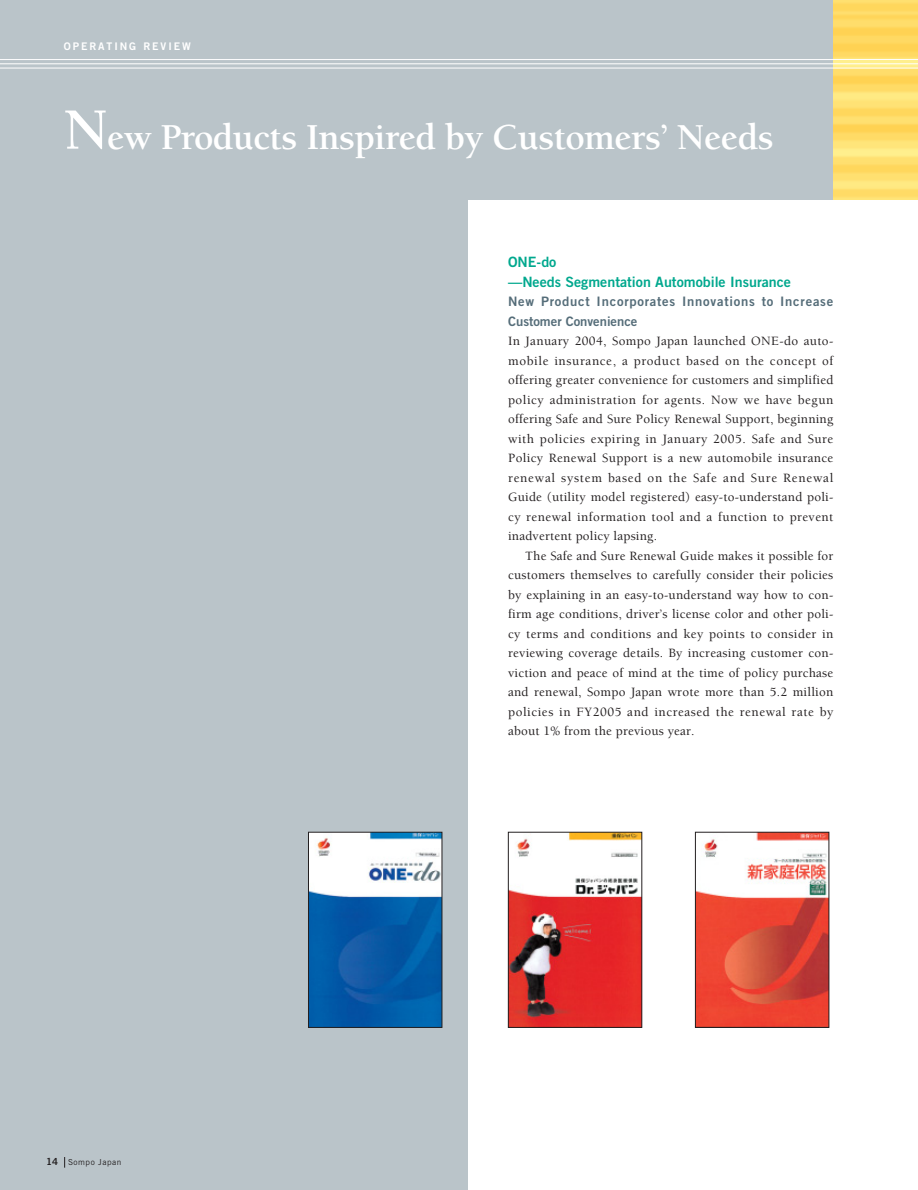
<style>
.page{position:relative;width:918px;height:1190px;background:#fff}
.page>*{position:absolute;margin:0;border:0;box-sizing:border-box;transform-origin:0 0}
.t1{font:700 37.5px "Berkeley";letter-spacing:-.015em;color:#fff}
.t2{font:14.25px/19.5px "Trade Gothic Bold Two";color:#00a88e}
.t3{font:500 13.05px/19.5px "Berkeley";letter-spacing:.025em;color:#231f20;text-align:justify}
.t4{font:13.05px/19.5px "Trade Gothic Bold Two";letter-spacing:.06em;color:#556d79}
.t5{font:10.5px "Trade Gothic Bold Two";letter-spacing:.185em;color:#fff}
.t6{font:8.25px "Trade Gothic";letter-spacing:.06em;color:#231f20}
.s1{font-size:60px}
.s2{font-family:"Trade Gothic Bold Two";font-size:9.75px}
</style>
<div class="page">
<div style="left:0;top:0;width:468px;height:1189px;background:#bac4c9"></div>
<div style="left:394px;top:0;width:465px;height:200px;background:#bac4c9"></div>
<img style="left:310px;top:834px;width:130px;height:191px">
<div style="left:308px;top:832px;width:134px;height:195px;border:1px solid #231f20"></div>
<img style="left:510px;top:834px;width:130px;height:191px">
<div style="left:508px;top:832px;width:134px;height:195px;border:1px solid #231f20"></div>
<img style="left:697px;top:834px;width:130px;height:191px">
<div style="left:695px;top:832px;width:134px;height:195px;border:1px solid #231f20"></div>
<img style="left:833px;top:0;width:85px;height:200px">
<hr style="left:0;top:59px;width:918px;height:1px;background:#fff">
<hr style="left:0;top:64px;width:918px;height:1px;background:#fff">
<hr style="left:0;top:68px;width:918px;height:1px;background:#fff">
<p class="t5" style="left:64px;top:43px;width:129px">OPERATING REVIEW</p>
<h1 class="t1" style="left:64px;top:122px;width:712px"><span class="s1">N</span>ew Products Inspired by Customers’ Needs</h1>
<p class="t6" style="left:46px;top:1159px;width:77px"><span class="s2">14</span> Sompo Japan</p>
<p class="t2" style="left:508px;top:253px;width:284px">ONE-do<br>—Needs Segmentation Automobile Insurance</p>
<p class="t4" style="left:508px;top:293px;width:327px">New Product Incorporates Innovations to Increase<br>Customer Convenience</p>
<p class="t3" style="left:508px;top:332px;width:327px">In January 2004, Sompo Japan launched ONE-do auto&shy;mobile insurance, a product based on the concept of offering greater convenience for customers and simplified policy administration for agents. Now we have begun offering Safe and Sure Policy Renewal Support, beginning with policies expiring in January 2005. Safe and Sure Policy Renewal Support is a new automobile insurance renewal system based on the Safe and Sure Renewal Guide (utility model registered) easy-to-understand poli&shy;cy renewal information tool and a function to prevent inadvertent policy lapsing.</p>
<p class="t3" style="left:508px;top:547px;width:327px;text-indent:17px">The Safe and Sure Renewal Guide makes it possible for customers themselves to carefully consider their policies by explaining in an easy-to-understand way how to con&shy;firm age conditions, driver’s license color and other poli&shy;cy terms and conditions and key points to consider in reviewing coverage details. By increasing customer con&shy;viction and peace of mind at the time of policy purchase and renewal, Sompo Japan wrote more than 5.2 million policies in FY2005 and increased the renewal rate by about 1% from the previous year.</p>
</div>
